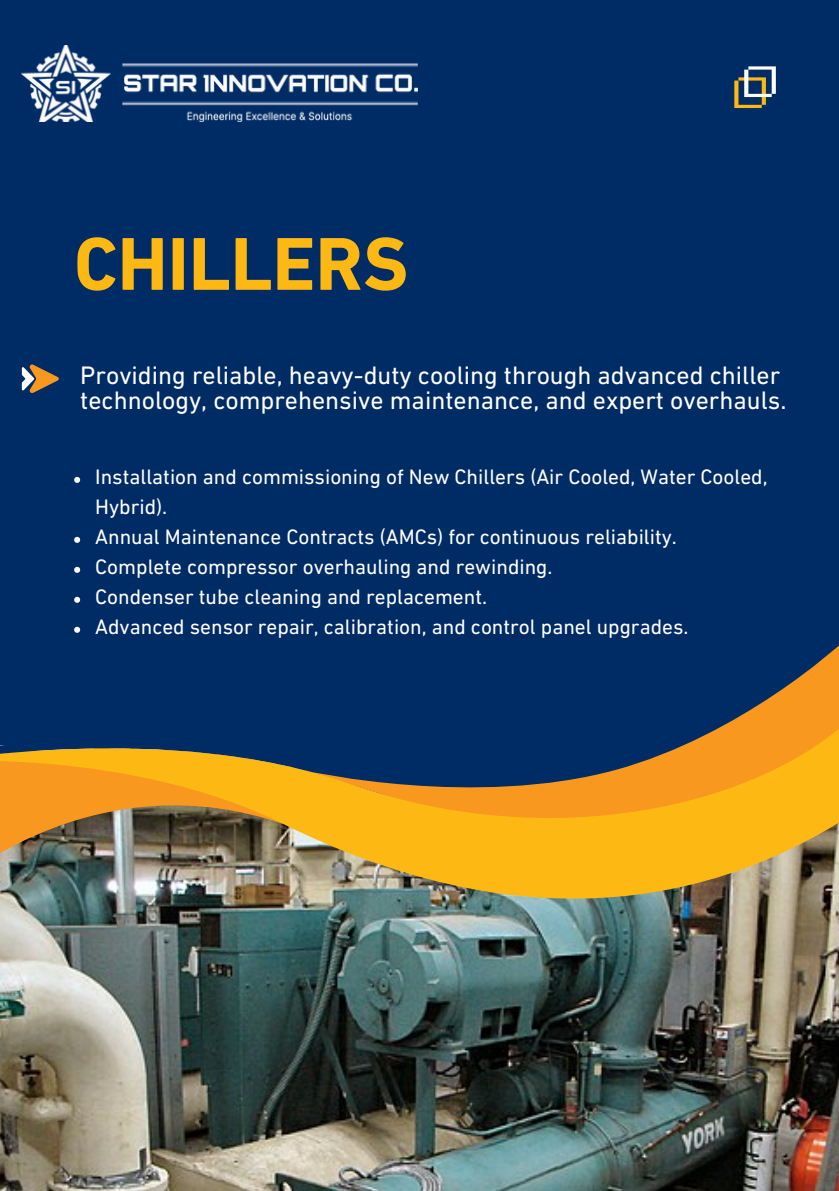
<style>
.page{position:relative;width:839px;height:1191px;background:#fff}
.page>*{position:absolute;margin:0;border:0;box-sizing:border-box;transform-origin:0 0}
.t1{font:700 76px "DIN Next LT Pro";color:#fdb813}
.t2{font:25.8px/25.4px "DIN Next LT Pro";color:#fff}
.t3{font:21.2px/30px "DIN Next LT Pro";color:#fff}
</style>
<div class="page">
<div style="left:0;top:0;width:838px;height:1190px;background:#002c66"></div>
<img style="left:0;top:1014px;width:838px;height:177px">
<img style="left:0;top:599px;width:838px;height:415px">
<svg style="left:734px;top:66px;width:41px;height:42px"></svg>
<svg style="left:22px;top:364px;width:37px;height:30px"></svg>
<svg style="left:74px;top:477px;width:6px;height:6px"></svg>
<svg style="left:74px;top:537px;width:6px;height:6px"></svg>
<svg style="left:74px;top:567px;width:6px;height:6px"></svg>
<svg style="left:74px;top:597px;width:6px;height:6px"></svg>
<svg style="left:74px;top:627px;width:6px;height:6px"></svg>
<img style="left:22px;top:46px;width:396px;height:76px">
<h1 class="t1" style="left:74px;top:233px;width:336px">CHILLERS</h1>
<p class="t2" style="left:80px;top:365px;width:707px">Providing reliable, heavy-duty cooling through advanced chiller technology, comprehensive maintenance, and expert overhauls.</p>
<p class="t3" style="left:95px;top:464px;width:673px">Installation and commissioning of New Chillers (Air Cooled, Water Cooled, Hybrid).<br>Annual Maintenance Contracts (AMCs) for continuous reliability.<br>Complete compressor overhauling and rewinding.<br>Condenser tube cleaning and replacement.<br>Advanced sensor repair, calibration, and control panel upgrades.</p>
</div>
